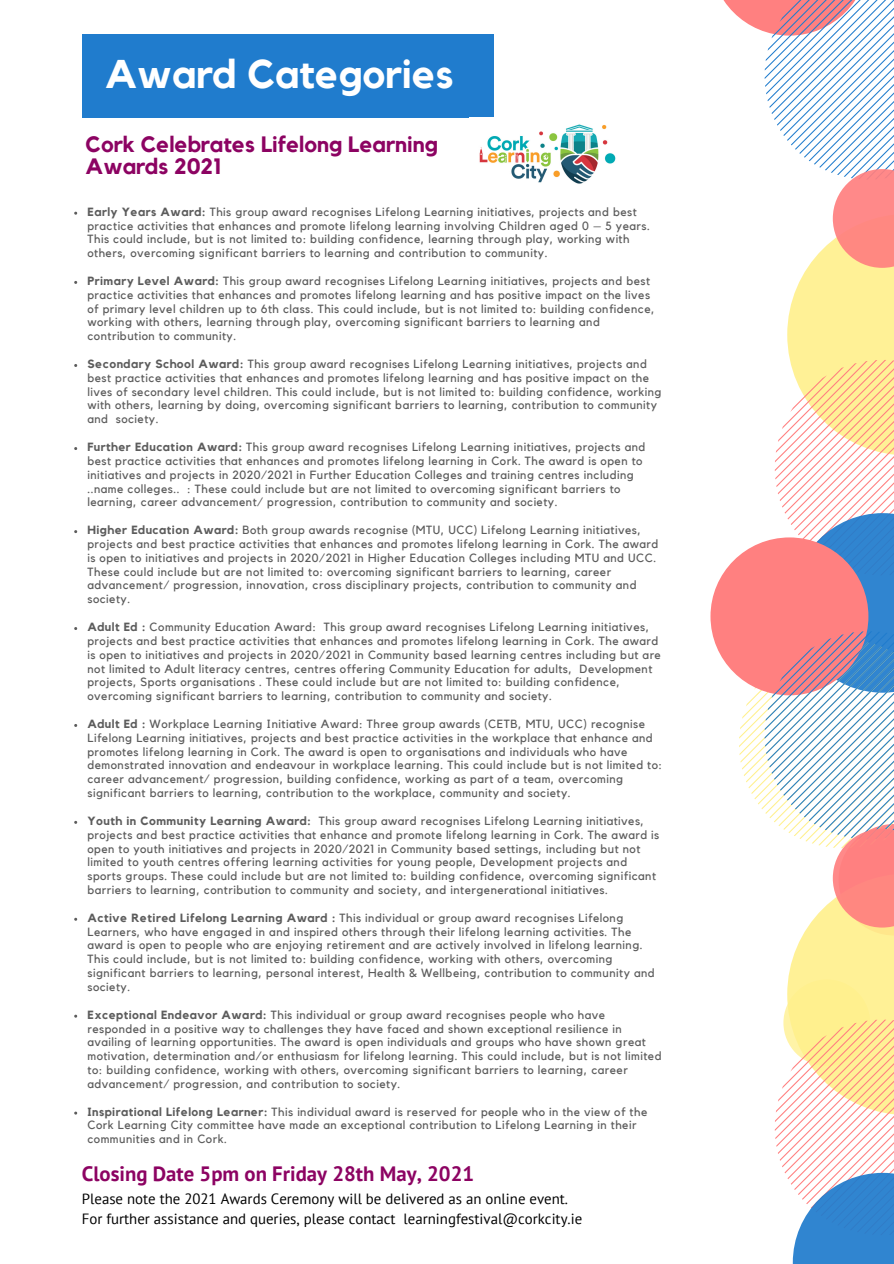
<style>
.page{position:relative;width:894px;height:1264px;background:#fff}
.page>*{position:absolute;margin:0;border:0;box-sizing:border-box;transform-origin:0 0}
.t1{font:700 39.9px "Kollektif";color:#fff}
.t2{font:700 22.2px/22.2px "Kollektif";color:#8c0362}
.t3{font:700 20.7px "PT Sans";color:#8c0362}
.t4{font:14.85px "PT Sans";color:#000}
.t5{font:11.85px/13.8px "Kollektif";letter-spacing:.04em;color:#5c5c5c}
.s1{font-weight:700}
</style>
<div class="page">
<div style="left:82px;top:35px;width:411px;height:83px;background:#207ccd"></div>
<img style="left:479px;top:124px;width:137px;height:60px">
<svg style="left:710px;top:0;width:183px;height:1263px"></svg>
<p class="t1" style="left:105px;top:56px;width:349px">Award Categories</p>
<p class="t2" style="left:86px;top:134px;width:354px">Cork Celebrates Lifelong Learning<br>Awards 2021</p>
<p class="t5" style="left:87px;top:205px;width:563px"><span class="s1">Early Years Award:</span> This group award recognises Lifelong Learning initiatives, projects and best practice activities that enhances and promote lifelong learning involving Children aged 0 – 5 years.<br>This could include, but is not limited to: building confidence, learning through play, working with others, overcoming significant barriers to learning and contribution to community.</p>
<p class="t5" style="left:87px;top:274px;width:568px"><span class="s1">Primary Level Award:</span> This group award recognises Lifelong Learning initiatives, projects and best practice activities that enhances and promotes lifelong learning and has positive impact on the lives of primary level children up to 6th class. This could include, but is not limited to: building confidence, working with others, learning through play, overcoming significant barriers to learning and contribution to community.</p>
<p class="t5" style="left:87px;top:357px;width:575px"><span class="s1">Secondary School Award:</span> This group award recognises Lifelong Learning initiatives, projects and best practice activities that enhances and promotes lifelong learning and has positive impact on the lives of secondary level children. This could include, but is not limited to: building confidence, working with others, learning by doing, overcoming significant barriers to learning, contribution to community and society.</p>
<p class="t5" style="left:87px;top:440px;width:559px"><span class="s1">Further Education Award:</span> This group award recognises Lifelong Learning initiatives, projects and best practice activities that enhances and promotes lifelong learning in Cork. The award is open to initiatives and projects in 2020/2021 in Further Education Colleges and training centres including ..name colleges.. : These could include but are not limited to overcoming significant barriers to learning, career advancement/ progression, contribution to community and society.</p>
<p class="t5" style="left:87px;top:523px;width:572px"><span class="s1">Higher Education Award:</span> Both group awards recognise (MTU, UCC) Lifelong Learning initiatives, projects and best practice activities that enhances and promotes lifelong learning in Cork. The award is open to initiatives and projects in 2020/2021 in Higher Education Colleges including MTU and UCC.<br>These could include but are not limited to: overcoming significant barriers to learning, career advancement/ progression, innovation, cross disciplinary projects, contribution to community and society.</p>
<p class="t5" style="left:87px;top:620px;width:574px"><span class="s1">Adult Ed :</span> Community Education Award: This group award recognises Lifelong Learning initiatives, projects and best practice activities that enhances and promotes lifelong learning in Cork. The award is open to initiatives and projects in 2020/2021 in Community based learning centres including but are not limited to Adult literacy centres, centres offering Community Education for adults, Development projects, Sports organisations . These could include but are not limited to: building confidence, overcoming significant barriers to learning, contribution to community and society.</p>
<p class="t5" style="left:87px;top:717px;width:576px"><span class="s1">Adult Ed :</span> Workplace Learning Initiative Award: Three group awards (CETB, MTU, UCC) recognise Lifelong Learning initiatives, projects and best practice activities in the workplace that enhance and promotes lifelong learning in Cork. The award is open to organisations and individuals who have demonstrated innovation and endeavour in workplace learning. This could include but is not limited to: career advancement/ progression, building confidence, working as part of a team, overcoming significant barriers to learning, contribution to the workplace, community and society.</p>
<p class="t5" style="left:87px;top:814px;width:573px"><span class="s1">Youth in Community Learning Award:</span> This group award recognises Lifelong Learning initiatives, projects and best practice activities that enhance and promote lifelong learning in Cork. The award is open to youth initiatives and projects in 2020/2021 in Community based settings, including but not limited to youth centres offering learning activities for young people, Development projects and sports groups. These could include but are not limited to: building confidence, overcoming significant barriers to learning, contribution to community and society, and intergenerational initiatives.</p>
<p class="t5" style="left:87px;top:911px;width:568px"><span class="s1">Active Retired Lifelong Learning Award :</span> This individual or group award recognises Lifelong Learners, who have engaged in and inspired others through their lifelong learning activities. The award is open to people who are enjoying retirement and are actively involved in lifelong learning.<br>This could include, but is not limited to: building confidence, working with others, overcoming significant barriers to learning, personal interest, Health &amp; Wellbeing, contribution to community and society.</p>
<p class="t5" style="left:87px;top:1008px;width:575px"><span class="s1">Exceptional Endeavor Award:</span> This individual or group award recognises people who have responded in a positive way to challenges they have faced and shown exceptional resilience in availing of learning opportunities. The award is open individuals and groups who have shown great motivation, determination and/or enthusiasm for lifelong learning. This could include, but is not limited to: building confidence, working with others, overcoming significant barriers to learning, career advancement/ progression, and contribution to society.</p>
<p class="t5" style="left:87px;top:1104px;width:561px"><span class="s1">Inspirational Lifelong Learner:</span> This individual award is reserved for people who in the view of the<br>Cork Learning City committee have made an exceptional contribution to Lifelong Learning in their communities and in Cork.</p>
<p class="t3" style="left:82px;top:1159px;width:394px">Closing Date 5pm on Friday 28th May, 2021</p>
<p class="t4" style="left:82px;top:1188px;width:487px">Please note the 2021 Awards Ceremony will be delivered as an online event.</p>
<p class="t4" style="left:82px;top:1209px;width:502px">For further assistance and queries, please contact learningfestival@corkcity.ie</p>
</div>
